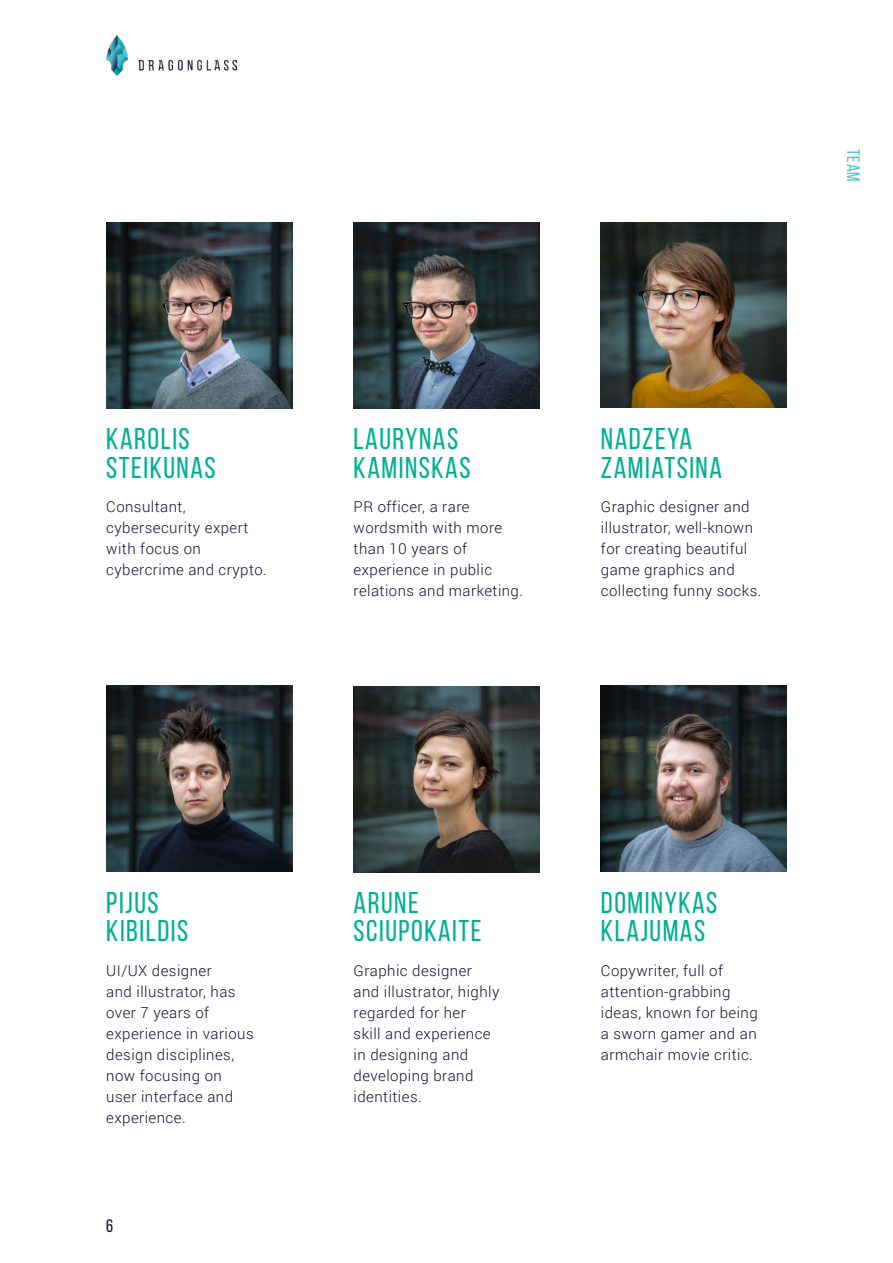
<style>
.page{position:relative;width:893px;height:1263px;background:#fff}
.page>*{position:absolute;margin:0;border:0;box-sizing:border-box;transform-origin:0 0}
.subtitle_name{font:30px/28.5px "Bebas Neue";letter-spacing:.05em;color:#00b094}
.page_side_content{font:18px "Bebas Neue";color:#4dc4cf}
.t1{font:18px "Bebas Neue";color:#120f38}
.text_team{font:300 15px/21px "Roboto";letter-spacing:.03em;color:#120f38}
</style>
<div class="page">
<img style="left:106px;top:36px;width:131px;height:39px">
<img style="left:106px;top:223px;width:186px;height:185px">
<img style="left:354px;top:223px;width:185px;height:185px">
<img style="left:601px;top:223px;width:186px;height:185px">
<img style="left:601px;top:686px;width:186px;height:186px">
<img style="left:106px;top:686px;width:186px;height:186px">
<img style="left:354px;top:687px;width:185px;height:185px">
<p class="page_side_content" style="left:863px;top:149px;width:34px;rotate:90deg">TEAM</p>
<p class="subtitle_name" style="left:106px;top:424px;width:111px">KAROLIS<br>STEIKUNAS</p>
<p class="text_team" style="left:106px;top:495px;width:162px">Consultant, cybersecurity expert with focus on cybercrime and crypto.</p>
<p class="subtitle_name" style="left:354px;top:424px;width:118px">LAURYNAS<br>KAMINSKAS</p>
<p class="text_team" style="left:354px;top:495px;width:171px">PR officer, a rare wordsmith with more than 10 years of experience in public relations and marketing.</p>
<p class="subtitle_name" style="left:601px;top:424px;width:123px">NADZEYA<br>ZAMIATSINA</p>
<p class="text_team" style="left:601px;top:495px;width:162px">Graphic designer and illustrator, well-known for creating beautiful game graphics and collecting funny socks.</p>
<p class="subtitle_name" style="left:106px;top:888px;width:54px">PIJUS</p>
<p class="subtitle_name" style="left:106px;top:916px;width:83px">KIBILDIS</p>
<p class="text_team" style="left:106px;top:959px;width:149px">UI/UX designer<br>and illustrator, has over 7 years of experience in various design disciplines, now focusing on user interface and experience.</p>
<p class="t1" style="left:106px;top:1216px;width:9px">6</p>
<p class="subtitle_name" style="left:354px;top:888px;width:129px">ARUNE<br>SCIUPOKAITE</p>
<p class="text_team" style="left:354px;top:959px;width:147px">Graphic designer and illustrator, highly regarded for her<br>skill and experience in designing and developing brand identities.</p>
<p class="subtitle_name" style="left:601px;top:888px;width:118px">DOMINYKAS<br>KLAJUMAS</p>
<p class="text_team" style="left:601px;top:959px;width:158px">Copywriter, full of attention-grabbing ideas, known for being a sworn gamer and an armchair movie critic.</p>
</div>
